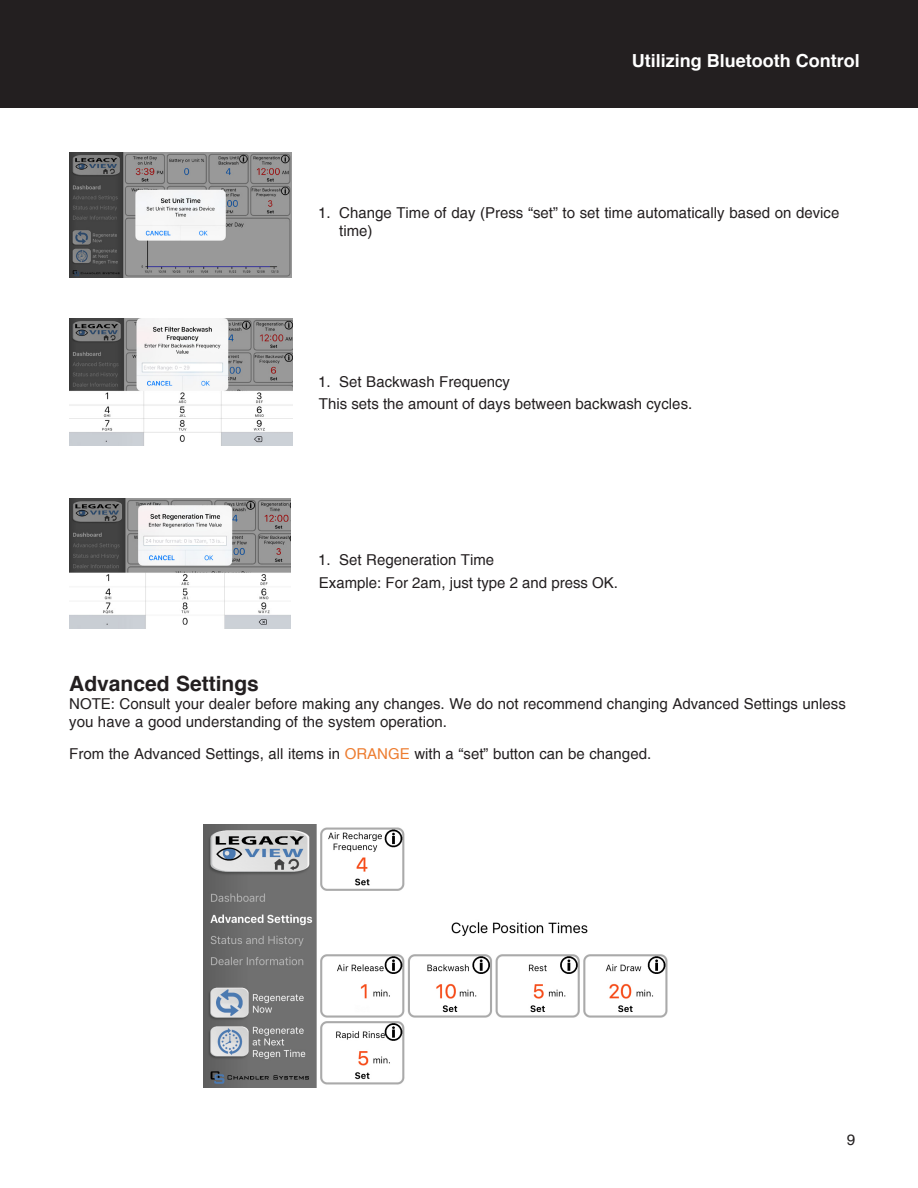
<style>
.page{position:relative;width:918px;height:1188px;background:#fff}
.page>*{position:absolute;margin:0;border:0;box-sizing:border-box;transform-origin:0 0}
.t1{font:700 21px "Helvetica";color:#231f20}
.t2{font:700 18px "Helvetica";color:#fff}
.t3{font:15px/18px "Helvetica";color:#231f20}
.s1{color:#ed7d31}
</style>
<div class="page">
<div style="left:0;top:0;width:918px;height:108px;background:#231f20"></div>
<img style="left:69px;top:153px;width:223px;height:125px">
<img style="left:70px;top:318px;width:222px;height:127px">
<img style="left:70px;top:499px;width:221px;height:129px">
<img style="left:203px;top:825px;width:465px;height:263px">
<p class="t2" style="left:632px;top:49px;width:229px">Utilizing Bluetooth Control</p>
<p class="t3" style="left:339px;top:204px;width:502px;text-indent:-21px">1. Change Time of day (Press “set” to set time automatically based on device time)</p>
<p class="t3" style="left:318px;top:373px;width:193px">1. Set Backwash Frequency</p>
<p class="t3" style="left:319px;top:395px;width:375px">This sets the amount of days between backwash cycles.</p>
<p class="t3" style="left:318px;top:551px;width:178px">1. Set Regeneration Time</p>
<p class="t3" style="left:319px;top:574px;width:301px">Example: For 2am, just type 2 and press OK.</p>
<p class="t1" style="left:69px;top:670px;width:191px">Advanced Settings</p>
<p class="t3" style="left:69px;top:695px;width:778px">NOTE: Consult your dealer before making any changes. We do not recommend changing Advanced Settings unless you have a good understanding of the system operation.</p>
<p class="t3" style="left:69px;top:745px;width:583px">From the Advanced Settings, all items in <span class="s1">ORANGE</span> with a “set” button can be changed.</p>
<p class="t3" style="left:847px;top:1131px;width:10px">9</p>
</div>
